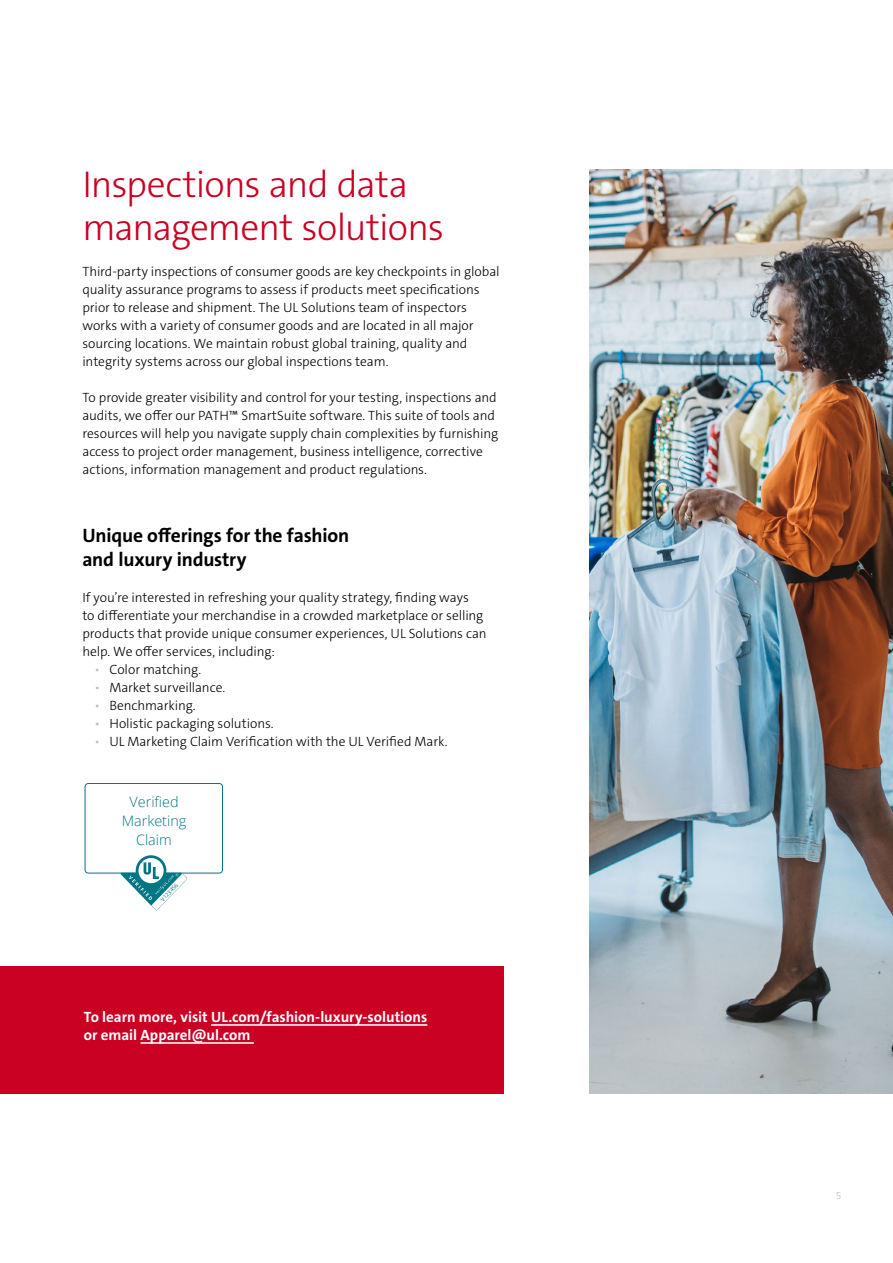
<style>
.page{position:relative;width:893px;height:1263px;background:#fff}
.page>*{position:absolute;margin:0;border:0;box-sizing:border-box;transform-origin:0 0}
.t1{font:300 37.5px/43.5px "The Sans C5";letter-spacing:-.025em;color:#ca0123}
.t2{font:700 19.5px/24px "The Sans C5";letter-spacing:-.01em;color:#000}
.t3{font:700 15px/18px "The Sans C5";color:#fff}
.t4{font:300 14.4px/18.8px "Open Sans";color:#007584;text-align:center}
.t5{font:300 13.5px/18px "The Sans C5";letter-spacing:-.005em;color:#000}
.t6{font:300 10.5px "The Sans C5";color:#bcbec0}
.t7{font:5.55px "Open Sans";color:#007584}
.s1{color:#bcbec0}
</style>
<div class="page">
<div style="left:0;top:966px;width:504px;height:128px;background:#ca0123"></div>
<img style="left:589px;top:169px;width:304px;height:925px">
<hr style="left:211px;top:1024px;width:216px;height:2px;background:#fff">
<hr style="left:140px;top:1042px;width:114px;height:2px;background:#fff">
<div style="left:85px;top:783px;width:138px;height:90px;border:1px solid #007584;border-radius:3px"></div>
<svg style="left:120px;top:855px;width:67px;height:55px"></svg>
<h1 class="t1" style="left:82px;top:163px;width:363px">Inspections and data management solutions</h1>
<p class="t5" style="left:82px;top:263px;width:419px">Third-party inspections of consumer goods are key checkpoints in global quality assurance programs to assess if products meet specifications prior to release and shipment. The UL Solutions team of inspectors works with a variety of consumer goods and are located in all major sourcing locations. We maintain robust global training, quality and integrity systems across our global inspections team.</p>
<p class="t5" style="left:82px;top:389px;width:417px">To provide greater visibility and control for your testing, inspections and audits, we offer our PATH™ SmartSuite software. This suite of tools and resources will help you navigate supply chain complexities by furnishing access to project order management, business intelligence, corrective actions, information management and product regulations.</p>
<h2 class="t2" style="left:82px;top:523px;width:268px">Unique offerings for the fashion and luxury industry</h2>
<p class="t5" style="left:82px;top:588px;width:406px">If you’re interested in refreshing your quality strategy, finding ways<br>to differentiate your merchandise in a crowded marketplace or selling products that provide unique consumer experiences, UL Solutions can help. We offer services, including:</p>
<p class="t5" style="left:94px;top:660px;width:108px"><span class="s1">•</span> Color matching.</p>
<p class="t5" style="left:94px;top:678px;width:132px"><span class="s1">•</span> Market surveillance.</p>
<p class="t5" style="left:94px;top:696px;width:103px"><span class="s1">•</span> Benchmarking.</p>
<p class="t5" style="left:94px;top:714px;width:181px"><span class="s1">•</span> Holistic packaging solutions.</p>
<p class="t5" style="left:94px;top:732px;width:355px"><span class="s1">•</span> UL Marketing Claim Verification with the UL Verified Mark.</p>
<p class="t4" style="left:122px;top:792px;width:66px">Verified<br>Marketing<br>Claim</p>
<p class="t7" style="left:159px;top:897px;width:24px;rotate:-46deg">V123456</p>
<p class="t3" style="left:84px;top:1008px;width:345px">To learn more, visit UL.com/fashion-luxury-solutions or email Apparel@ul.com</p>
<p class="t6" style="left:836px;top:1189px;width:7px">5</p>
</div>
